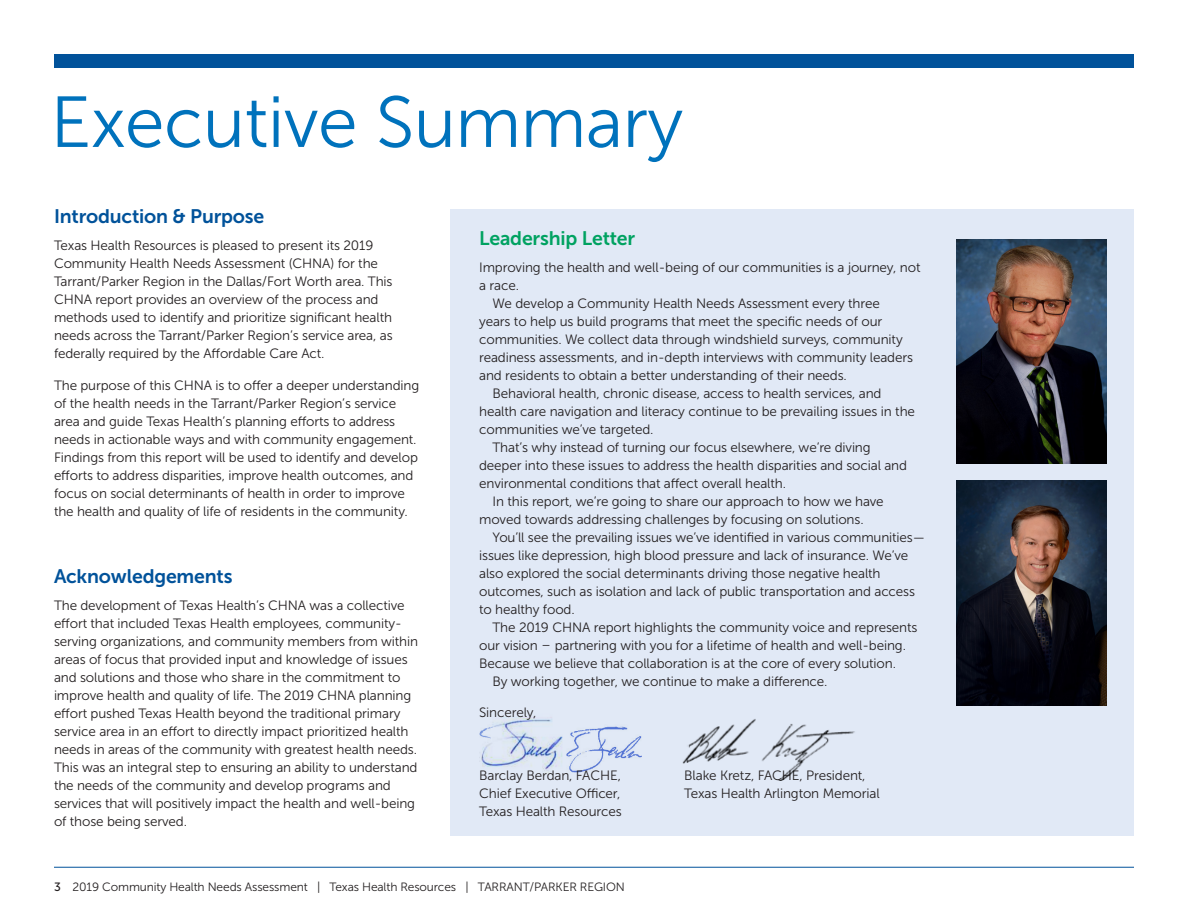
<style>
.page{position:relative;width:1188px;height:918px;background:#fff}
.page>*{position:absolute;margin:0;border:0;box-sizing:border-box;transform-origin:0 0}
.Section_Head{font:72px "Museo Sans 300";letter-spacing:-.01em;color:#0072bc}
.Subhead_Level_1{font:19.5px "Museo Sans 700";letter-spacing:-.01em;color:#01529a}
.Subhead_Level_1-2{font:19.5px "Museo Sans 700";letter-spacing:-.01em;color:#00a261}
.t1{font:13.5px/18px "Museo Sans 300";letter-spacing:-.01em;color:#231f20}
.t2{font:12px "Museo Sans 300";letter-spacing:-.01em;color:#231f20}
.s1{font-family:"Museo Sans 500"}
</style>
<div class="page">
<hr style="left:54px;top:867px;width:1080px;height:1px;background:#01529a">
<div style="left:451px;top:209px;width:683px;height:627px;background:#e1e9f6"></div>
<img style="left:479px;top:717px;width:163px;height:56px">
<div style="left:54px;top:54px;width:1080px;height:14px;background:#01529a"></div>
<img style="left:682px;top:719px;width:173px;height:62px">
<img style="left:957px;top:239px;width:150px;height:225px">
<img style="left:957px;top:481px;width:150px;height:224px">
<p class="Section_Head" style="left:50px;top:83px;width:635px">Executive Summary</p>
<p class="Subhead_Level_1" style="left:54px;top:206px;width:212px">Introduction &amp; Purpose</p>
<p class="t1" style="left:54px;top:237px;width:340px">Texas Health Resources is pleased to present its 2019<br>Community Health Needs Assessment (CHNA) for the Tarrant/Parker Region in the Dallas/Fort Worth area. This CHNA report provides an overview of the process and methods used to identify and prioritize significant health needs across the Tarrant/Parker Region’s service area, as federally required by the Affordable Care Act.</p>
<p class="t1" style="left:54px;top:376px;width:367px">The purpose of this CHNA is to offer a deeper understanding of the health needs in the Tarrant/Parker Region’s service area and guide Texas Health’s planning efforts to address needs in actionable ways and with community engagement.<br>Findings from this report will be used to identify and develop efforts to address disparities, improve health outcomes, and focus on social determinants of health in order to improve the health and quality of life of residents in the community.</p>
<p class="Subhead_Level_1" style="left:54px;top:566px;width:180px">Acknowledgements</p>
<p class="t1" style="left:54px;top:596px;width:366px">The development of Texas Health’s CHNA was a collective effort that included Texas Health employees, community&shy;serving organizations, and community members from within areas of focus that provided input and knowledge of issues and solutions and those who share in the commitment to improve health and quality of life. The 2019 CHNA planning effort pushed Texas Health beyond the traditional primary service area in an effort to directly impact prioritized health needs in areas of the community with greatest health needs.<br>This was an integral step to ensuring an ability to understand the needs of the community and develop programs and services that will positively impact the health and well-being of those being served.</p>
<p class="Subhead_Level_1-2" style="left:479px;top:227px;width:158px">Leadership Letter</p>
<p class="t1" style="left:479px;top:258px;width:443px">Improving the health and well-being of our communities is a journey, not</p>
<p class="t1" style="left:479px;top:276px;width:41px">a race.</p>
<p class="t1" style="left:493px;top:294px;width:389px">We develop a Community Health Needs Assessment every three</p>
<p class="t1" style="left:479px;top:312px;width:405px">years to help us build programs that meet the specific needs of our</p>
<p class="t1" style="left:479px;top:330px;width:425px">communities. We collect data through windshield surveys, community</p>
<p class="t1" style="left:479px;top:348px;width:435px">readiness assessments, and in-depth interviews with community leaders</p>
<p class="t1" style="left:479px;top:366px;width:369px">and residents to obtain a better understanding of their needs.</p>
<p class="t1" style="left:493px;top:384px;width:391px">Behavioral health, chronic disease, access to health services, and</p>
<p class="t1" style="left:479px;top:402px;width:437px">health care navigation and literacy continue to be prevailing issues in the</p>
<p class="t1" style="left:479px;top:420px;width:176px">communities we’ve targeted.</p>
<p class="t1" style="left:493px;top:438px;width:380px">That’s why instead of turning our focus elsewhere, we’re diving</p>
<p class="t1" style="left:479px;top:456px;width:429px">deeper into these issues to address the health disparities and social and</p>
<p class="t1" style="left:479px;top:474px;width:308px">environmental conditions that affect overall health.</p>
<p class="t1" style="left:493px;top:492px;width:393px">In this report, we’re going to share our approach to how we have</p>
<p class="t1" style="left:479px;top:510px;width:386px">moved towards addressing challenges by focusing on solutions.</p>
<p class="t1" style="left:493px;top:528px;width:434px">You’ll see the prevailing issues we’ve identified in various communities—</p>
<p class="t1" style="left:479px;top:546px;width:431px">issues like depression, high blood pressure and lack of insurance. We’ve</p>
<p class="t1" style="left:479px;top:564px;width:403px">also explored the social determinants driving those negative health</p>
<p class="t1" style="left:479px;top:582px;width:437px">outcomes, such as isolation and lack of public transportation and access</p>
<p class="t1" style="left:479px;top:600px;width:97px">to healthy food.</p>
<p class="t1" style="left:493px;top:618px;width:426px">The 2019 CHNA report highlights the community voice and represents</p>
<p class="t1" style="left:479px;top:636px;width:428px">our vision – partnering with you for a lifetime of health and well-being.</p>
<p class="t1" style="left:479px;top:654px;width:418px">Because we believe that collaboration is at the core of every solution.</p>
<p class="t1" style="left:493px;top:672px;width:337px">By working together, we continue to make a difference.</p>
<p class="t1" style="left:479px;top:704px;width:59px">Sincerely,</p>
<p class="t1" style="left:479px;top:767px;width:144px;text-align:justify">Barclay Berdan, FACHE, Chief Executive Officer, Texas Health Resources</p>
<p class="t1" style="left:684px;top:767px;width:197px">Blake Kretz, FACHE, President,<br>Texas Health Arlington Memorial</p>
<p class="t2" style="left:54px;top:880px;width:572px"><span class="s1">3</span> 2019 Community Health Needs Assessment | Texas Health Resources | TARRANT/PARKER REGION</p>
</div>
